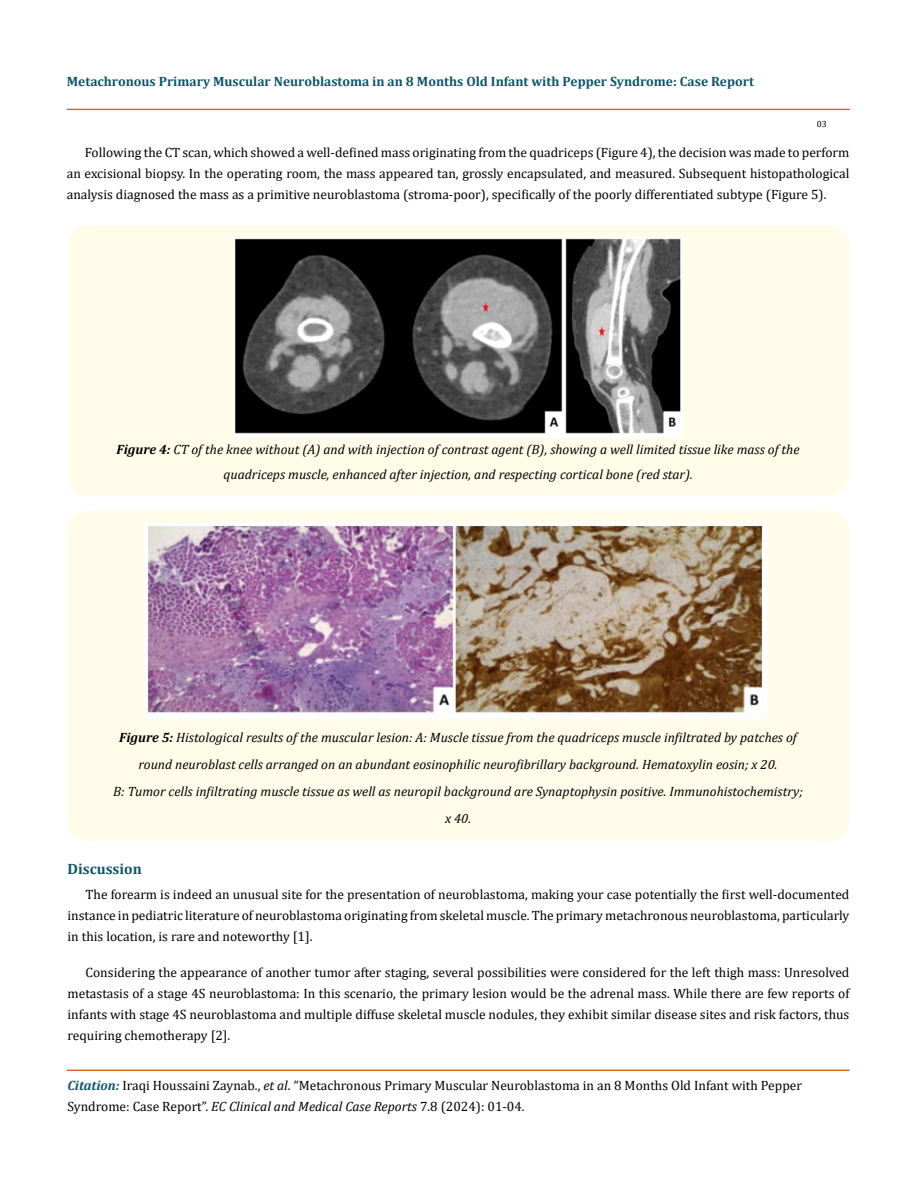
<style>
.page{position:relative;width:917px;height:1188px;background:#fff}
.page>*{position:absolute;margin:0;border:0;box-sizing:border-box;transform-origin:0 0}
.t1{font:700 15px "Cambria";color:#0e546a}
.t2{font:13.5px/21px "Cambria";color:#000;text-align:justify}
.t3{font:italic 13.5px/27px "Cambria";color:#000;text-align:center}
.t4{font:700 13.5px "Cambria";color:#0e546a}
.t5{font:9px "Cambria";color:#000}
.s1{font-weight:700}
.s2{font-weight:700;font-style:italic;color:#0e546a}
.s3{font-style:italic}
</style>
<div class="page">
<div style="left:67px;top:109px;width:782px;height:1px;border:1px solid #e05d1a"></div>
<div style="left:67px;top:1070px;width:782px;height:1px;border:1px solid #e05d1a"></div>
<div style="left:68px;top:225px;width:781px;height:270px;background:#fffde9;border-radius:19px"></div>
<img style="left:233px;top:237px;width:450px;height:200px">
<div style="left:67px;top:511px;width:782px;height:330px;background:#fffde9;border-radius:19px"></div>
<img style="left:144px;top:522px;width:623px;height:197px">
<p class="t4" style="left:67px;top:72px;width:688px">Metachronous Primary Muscular Neuroblastoma in an 8 Months Old Infant with Pepper Syndrome: Case Report</p>
<p class="t5" style="left:816px;top:118px;width:11px">03</p>
<p class="t2" style="left:67px;top:142px;width:784px;text-indent:18px">Following the CT scan, which showed a well-defined mass originating from the quadriceps (Figure 4), the decision was made to perform an excisional biopsy. In the operating room, the mass appeared tan, grossly encapsulated, and measured. Subsequent histopathological analysis diagnosed the mass as a primitive neuroblastoma (stroma-poor), specifically of the poorly differentiated subtype (Figure 5).</p>
<p class="t3" style="left:117px;top:436px;width:684px;line-height:25.5px"><span class="s1">Figure 4:</span> CT of the knee without (A) and with injection of contrast agent (B), showing a well limited tissue like mass of the quadriceps muscle, enhanced after injection, and respecting cortical bone (red star).</p>
<p class="t3" style="left:113px;top:723px;width:691px"><span class="s1">Figure 5:</span> Histological results of the muscular lesion: A: Muscle tissue from the quadriceps muscle infiltrated by patches of round neuroblast cells arranged on an abundant eosinophilic neurofibrillary background. Hematoxylin eosin; x 20.<br>B: Tumor cells infiltrating muscle tissue as well as neuropil background are Synaptophysin positive. Immunohistochemistry; x 40.</p>
<p class="t1" style="left:68px;top:858px;width:76px">Discussion</p>
<p class="t2" style="left:68px;top:884px;width:783px;text-indent:18px">The forearm is indeed an unusual site for the presentation of neuroblastoma, making your case potentially the first well-documented instance in pediatric literature of neuroblastoma originating from skeletal muscle. The primary metachronous neuroblastoma, particularly in this location, is rare and noteworthy [1].</p>
<p class="t2" style="left:68px;top:962px;width:783px;text-indent:18px">Considering the appearance of another tumor after staging, several possibilities were considered for the left thigh mass: Unresolved metastasis of a stage 4S neuroblastoma: In this scenario, the primary lesion would be the adrenal mass. While there are few reports of infants with stage 4S neuroblastoma and multiple diffuse skeletal muscle nodules, they exhibit similar disease sites and risk factors, thus requiring chemotherapy [2].</p>
<p class="t2" style="left:67px;top:1075px;width:736px"><span class="s2">Citation:</span> Iraqi Houssaini Zaynab., <span class="s3">et al</span>. “Metachronous Primary Muscular Neuroblastoma in an 8 Months Old Infant with Pepper<br>Syndrome: Case Report”. <span class="s3">EC Clinical and Medical Case Reports</span> 7.8 (2024): 01-04.</p>
</div>
